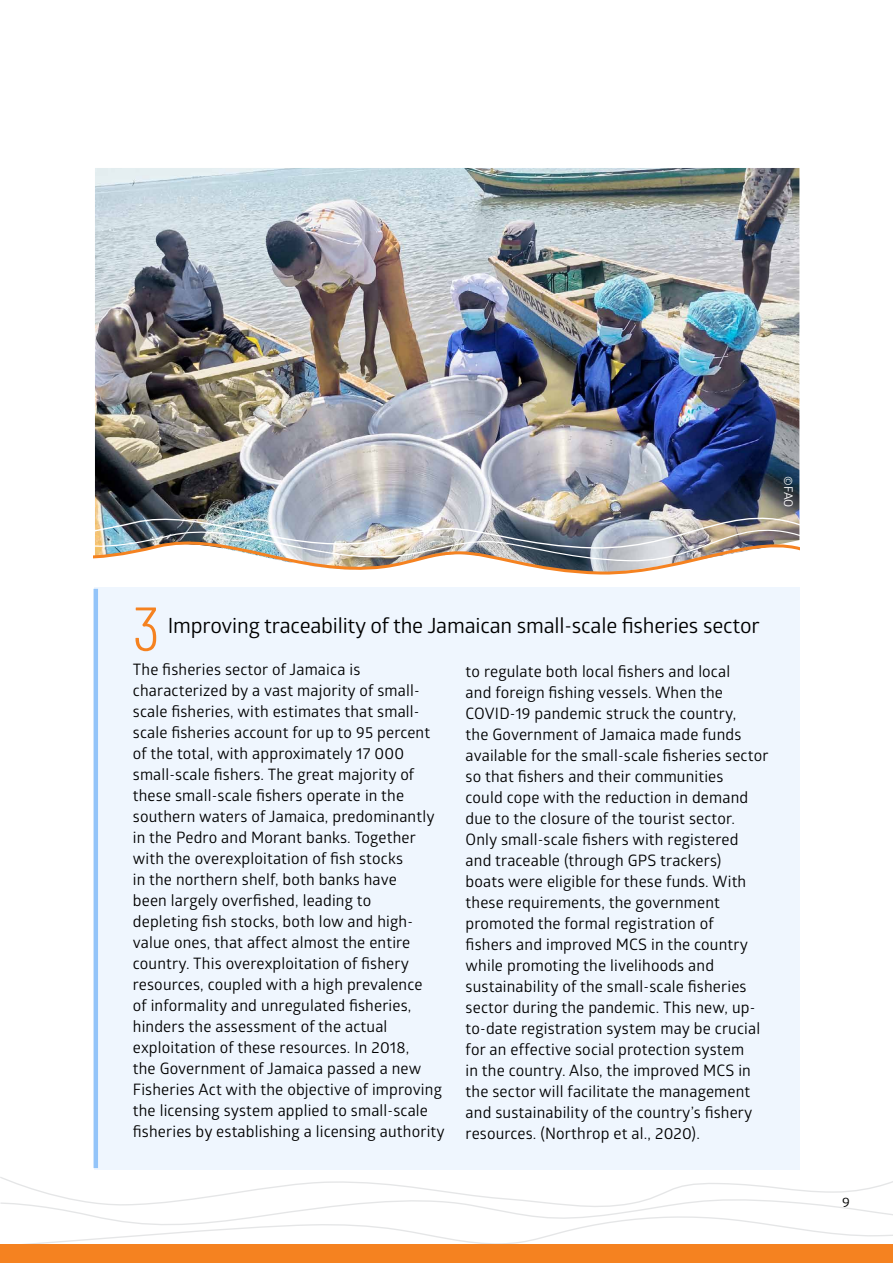
<style>
.page{position:relative;width:893px;height:1263px;background:#fff}
.page>*{position:absolute;margin:0;border:0;box-sizing:border-box;transform-origin:0 0}
.t1{font:300 61.8px "Barlow Condensed";color:#f58220;scale:1.05 1}
.t2{font:21px "Glober";letter-spacing:-.01em;color:#000}
.t3{font:15.75px/21px "Glober";letter-spacing:.01em;color:#000}
.t4{font:13.5px "Glober";color:#000;scale:1.05 1}
.t5{font:12px "Glober";color:#fff}
</style>
<div class="page">
<svg style="left:0;top:1177px;width:893px;height:67px"></svg>
<div style="left:0;top:1244px;width:893px;height:19px;background:#f58220"></div>
<div style="left:94px;top:587px;width:705px;height:582px;background:#eff6fe"></div>
<hr style="left:94px;top:589px;width:4px;height:579px;background:#93c4f9">
<img style="left:95px;top:168px;width:704px;height:320px">
<svg style="left:94px;top:553px;width:640px;height:22px"></svg>
<img style="left:95px;top:488px;width:705px;height:65px">
<p class="t5" style="left:797px;top:476px;width:33px;rotate:90deg">©FAO</p>
<h1 class="t1" style="left:133px;top:590px;width:27px">3</h1>
<h2 class="t2" style="left:168px;top:610px;width:593px">Improving traceability of the Jamaican small-scale fisheries sector</h2>
<p class="t3" style="left:133px;top:658px;width:313px">The fisheries sector of Jamaica is characterized by a vast majority of small&shy;scale fisheries, with estimates that small&shy;scale fisheries account for up to 95 percent of the total, with approximately 17 000 small-scale fishers. The great majority of these small-scale fishers operate in the southern waters of Jamaica, predominantly in the Pedro and Morant banks. Together with the overexploitation of fish stocks<br>in the northern shelf, both banks have<br>been largely overfished, leading to<br>depleting fish stocks, both low and high&shy;value ones, that affect almost the entire country. This overexploitation of fishery resources, coupled with a high prevalence<br>of informality and unregulated fisheries, hinders the assessment of the actual exploitation of these resources. In 2018,<br>the Government of Jamaica passed a new Fisheries Act with the objective of improving the licensing system applied to small-scale fisheries by establishing a licensing authority</p>
<p class="t3" style="left:466px;top:660px;width:304px">to regulate both local fishers and local<br>and foreign fishing vessels. When the COVID-19 pandemic struck the country,<br>the Government of Jamaica made funds available for the small-scale fisheries sector so that fishers and their communities<br>could cope with the reduction in demand due to the closure of the tourist sector.<br>Only small-scale fishers with registered<br>and traceable (through GPS trackers)<br>boats were eligible for these funds. With these requirements, the government promoted the formal registration of<br>fishers and improved MCS in the country while promoting the livelihoods and sustainability of the small-scale fisheries sector during the pandemic. This new, up&shy;to-date registration system may be crucial for an effective social protection system<br>in the country. Also, the improved MCS in the sector will facilitate the management and sustainability of the country’s fishery resources. (Northrop et al., 2020).</p>
<p class="t4" style="left:842px;top:1193px;width:9px">9</p>
</div>
